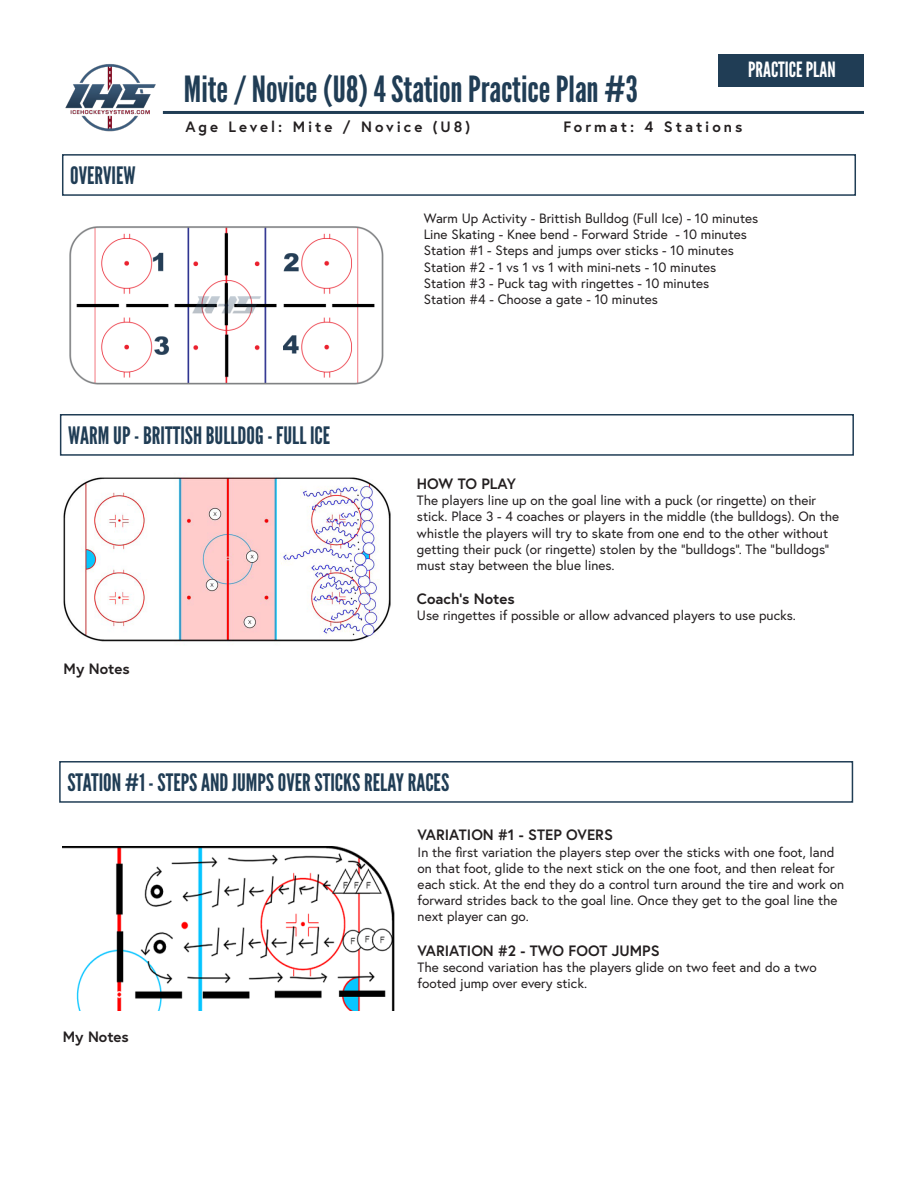
<style>
.page{position:relative;width:918px;height:1188px;background:#fff}
.page>*{position:absolute;margin:0;border:0;box-sizing:border-box;transform-origin:0 0}
.t1{font:36px "League Gothic";color:#203d55}
.t2{font:24px "League Gothic";color:#203d55}
.t3{font:21px "League Gothic";color:#fff}
.t4{font:700 15px "Europa";color:#231f20}
.t5{font:700 15px "Europa";letter-spacing:.2em;color:#231f20}
.t6{font:13.5px/16.2px "Europa";color:#231f20}
</style>
<div class="page">
<hr style="left:163px;top:111px;width:701px;height:3px;background:#203d55">
<div style="left:719px;top:54px;width:145px;height:32px;background:#203d55"></div>
<div style="left:60px;top:414px;width:794px;height:42px;border:2px solid #203d55"></div>
<div style="left:62px;top:154px;width:794px;height:42px;border:2px solid #203d55"></div>
<img style="left:69px;top:226px;width:315px;height:159px">
<div style="left:59px;top:761px;width:794px;height:42px;border:2px solid #203d55"></div>
<img style="left:63px;top:477px;width:328px;height:165px">
<img style="left:63px;top:846px;width:332px;height:165px">
<img style="left:65px;top:64px;width:98px;height:68px">
<h1 class="t1" style="left:184px;top:67px;width:456px">Mite / Novice (U8) 4 Station Practice Plan #3</h1>
<h3 class="t3" style="left:748px;top:57px;width:89px">PRACTICE PLAN</h3>
<p class="t2" style="left:70px;top:161px;width:67px">OVERVIEW</p>
<p class="t5" style="left:185px;top:117px;width:286px">Age Level: Mite / Novice (U8)</p>
<p class="t5" style="left:563px;top:117px;width:180px">Format: 4 Stations</p>
<p class="t6" style="left:424px;top:210px;width:336px">Warm Up Activity - Brittish Bulldog (Full Ice) - 10 minutes</p>
<p class="t6" style="left:424px;top:226px;width:325px">Line Skating - Knee bend - Forward Stride - 10 minutes</p>
<p class="t6" style="left:424px;top:242px;width:312px">Station #1 - Steps and jumps over sticks - 10 minutes</p>
<p class="t6" style="left:424px;top:258px;width:294px">Station #2 - 1 vs 1 vs 1 with mini-nets - 10 minutes</p>
<p class="t6" style="left:424px;top:275px;width:287px">Station #3 - Puck tag with ringettes - 10 minutes</p>
<p class="t6" style="left:424px;top:291px;width:236px">Station #4 - Choose a gate - 10 minutes</p>
<p class="t2" style="left:68px;top:421px;width:264px">WARM UP - BRITTISH BULLDOG - FULL ICE</p>
<p class="t4" style="left:64px;top:659px;width:67px">My Notes</p>
<p class="t4" style="left:417px;top:474px;width:100px">HOW TO PLAY</p>
<p class="t6" style="left:417px;top:492px;width:424px">The players line up on the goal line with a puck (or ringette) on their stick. Place 3 - 4 coaches or players in the middle (the bulldogs). On the whistle the players will try to skate from one end to the other without getting their puck (or ringette) stolen by the “bulldogs”. The “bulldogs” must stay between the blue lines.</p>
<p class="t4" style="left:417px;top:589px;width:99px">Coach’s Notes</p>
<p class="t6" style="left:417px;top:607px;width:380px">Use ringettes if possible or allow advanced players to use pucks.</p>
<p class="t2" style="left:67px;top:768px;width:383px">STATION #1 - STEPS AND JUMPS OVER STICKS RELAY RACES</p>
<p class="t4" style="left:63px;top:1027px;width:67px">My Notes</p>
<p class="t4" style="left:418px;top:825px;width:197px">VARIATION #1 - STEP OVERS</p>
<p class="t6" style="left:418px;top:844px;width:428px">In the first variation the players step over the sticks with one foot, land on that foot, glide to the next stick on the one foot, and then releat for each stick. At the end they do a control turn around the tire and work on forward strides back to the goal line. Once they get to the goal line the next player can go.</p>
<p class="t4" style="left:418px;top:940px;width:244px">VARIATION #2 - TWO FOOT JUMPS</p>
<p class="t6" style="left:418px;top:959px;width:401px">The second variation has the players glide on two feet and do a two footed jump over every stick.</p>
</div>
